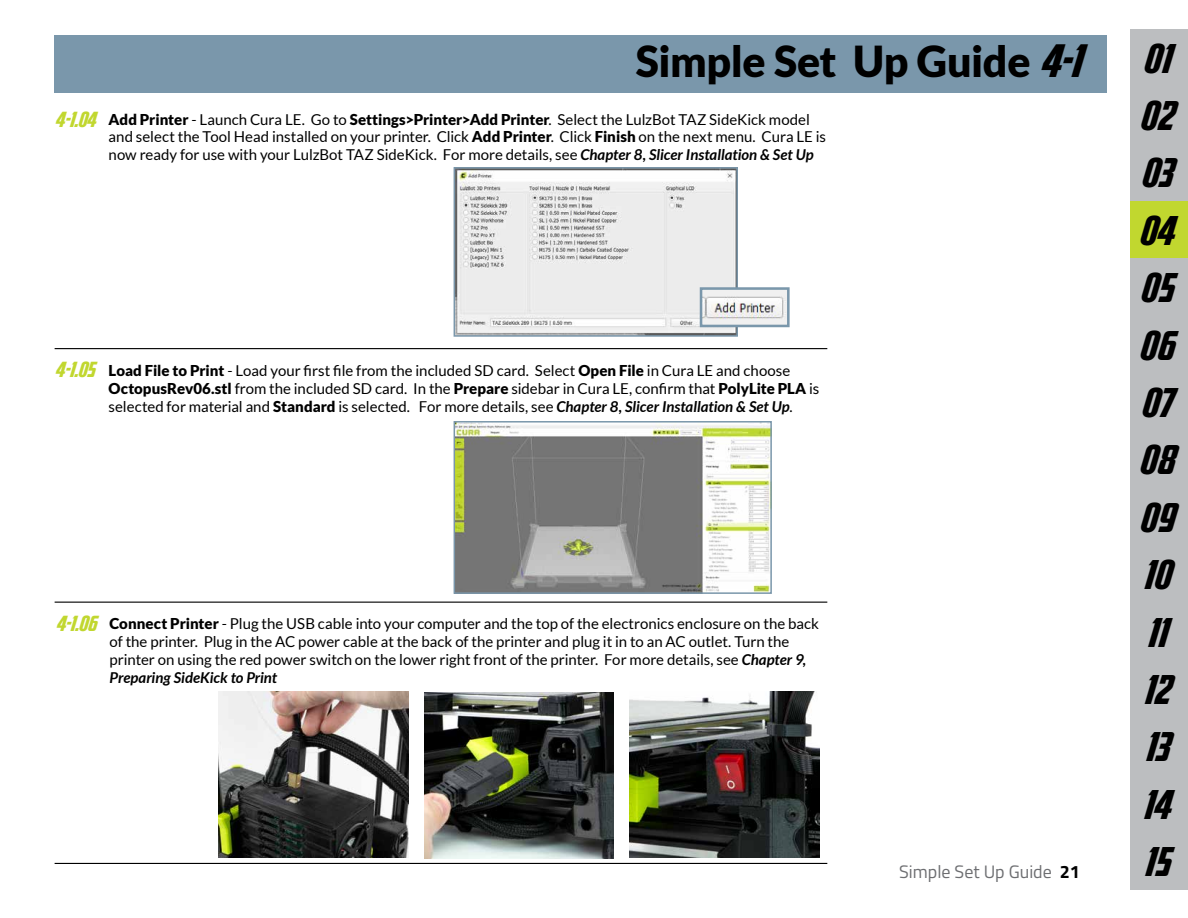
<style>
.page{position:relative;width:1188px;height:918px;background:#fff}
.page>*{position:absolute;margin:0;border:0;box-sizing:border-box;transform-origin:0 0}
.t1{font:900 42.75px "Lato";letter-spacing:-.01em;color:#000}
.t2{font:39.9px/57.4px "Avengeance Heroic Avenger Normal";letter-spacing:.005em;color:#000;text-align:justify}
.t3{font:18px "Titillium";color:#6d6e71}
.t4{font:15px/18px "Lato";color:#000}
.s1{font-family:"Avengeance Heroic Avenger Normal";font-weight:400;font-size:45px}
.s2{font-family:"Avengeance Heroic Avenger Normal";font-size:21px;color:#c1d72f}
.s3{font-weight:900}
.s4{font-weight:700;font-style:italic}
.s5{font-weight:700;color:#000}
</style>
<div class="page">
<div style="left:1131px;top:201px;width:57px;height:58px;background:#c1d72f"></div>
<div style="left:1131px;top:29px;width:57px;height:57px;background:#bcbec0"></div>
<div style="left:1131px;top:86px;width:57px;height:58px;background:#bcbec0"></div>
<div style="left:1131px;top:144px;width:57px;height:57px;background:#bcbec0"></div>
<div style="left:1131px;top:259px;width:57px;height:57px;background:#bcbec0"></div>
<div style="left:1131px;top:316px;width:57px;height:57px;background:#bcbec0"></div>
<div style="left:1131px;top:373px;width:57px;height:58px;background:#bcbec0"></div>
<div style="left:1131px;top:431px;width:57px;height:57px;background:#bcbec0"></div>
<div style="left:1131px;top:488px;width:57px;height:58px;background:#bcbec0"></div>
<div style="left:1131px;top:546px;width:57px;height:57px;background:#bcbec0"></div>
<div style="left:1131px;top:603px;width:57px;height:57px;background:#bcbec0"></div>
<div style="left:1131px;top:775px;width:57px;height:58px;background:#bcbec0"></div>
<div style="left:1131px;top:718px;width:57px;height:57px;background:#bcbec0"></div>
<div style="left:1131px;top:660px;width:57px;height:58px;background:#bcbec0"></div>
<div style="left:1131px;top:833px;width:57px;height:57px;background:#bcbec0"></div>
<img style="left:219px;top:692px;width:190px;height:165px">
<hr style="left:55px;top:348px;width:772px;height:1px;background:#000">
<hr style="left:55px;top:602px;width:772px;height:1px;background:#000">
<hr style="left:55px;top:863px;width:772px;height:1px;background:#000">
<div style="left:54px;top:35px;width:1053px;height:57px;background:#7a97ab"></div>
<img style="left:629px;top:692px;width:190px;height:165px">
<img style="left:424px;top:692px;width:190px;height:166px">
<img style="left:457px;top:424px;width:312px;height:167px">
<div style="left:454px;top:421px;width:318px;height:173px;border:2px solid #7a97ab"></div>
<img style="left:457px;top:170px;width:278px;height:164px">
<div style="left:454px;top:167px;width:284px;height:170px;border:2px solid #7a97ab"></div>
<img style="left:704px;top:291px;width:82px;height:32px">
<div style="left:700px;top:287px;width:90px;height:40px;border:3px solid #7a97ab"></div>
<h1 class="t1" style="left:636px;top:36px;width:446px">Simple Set Up Guide <span class="s1">4-1</span></h1>
<p class="t4" style="left:109px;top:111px;width:719px;line-height:16.5px;text-indent:-54px"><span class="s2">4-1.04</span> <span class="s3">Add Printer</span> - Launch Cura LE. Go to <span class="s3">Settings&gt;Printer&gt;Add Printer</span>. Select the LulzBot TAZ SideKick model and select the Tool Head installed on your printer. Click <span class="s3">Add Printer</span>. Click <span class="s3">Finish</span> on the next menu. Cura LE is</p>
<p class="t4" style="left:109px;top:145px;width:707px">now ready for use with your LulzBot TAZ SideKick. For more details, see <span class="s4">Chapter 8, Slicer Installation &amp; Set Up</span></p>
<p class="t4" style="left:109px;top:361px;width:712px;text-indent:-54px"><span class="s2">4-1.05</span> <span class="s3">Load File to Print</span> - Load your first file from the included SD card. Select <span class="s3">Open File</span> in Cura LE and choose<br><span class="s3">OctopusRev06.stl</span> from the included SD card. In the <span class="s3">Prepare</span> sidebar in Cura LE, confirm that <span class="s3">PolyLite PLA</span> is selected for material and <span class="s3">Standard</span> is selected. For more details, see <span class="s4">Chapter 8, Slicer Installation &amp; Set Up</span>.</p>
<p class="t4" style="left:110px;top:615px;width:711px;text-indent:-54px"><span class="s2">4-1.06</span> <span class="s3">Connect Printer</span> - Plug the USB cable into your computer and the top of the electronics enclosure on the back of the printer. Plug in the AC power cable at the back of the printer and plug it in to an AC outlet. Turn the printer on using the red power switch on the lower right front of the printer. For more details, see <span class="s4">Chapter 9, Preparing SideKick to Print</span></p>
<p class="t3" style="left:899px;top:858px;width:182px">Simple Set Up Guide <span class="s5">21</span></p>
<h2 class="t2" style="left:1139px;top:30px;width:35px">01<br>02<br>03</h2>
<h2 class="t2" style="left:1138px;top:202px;width:36px">04</h2>
<h2 class="t2" style="left:1138px;top:260px;width:36px">05<br>06<br>07<br>08<br>09<br>10<br>11</h2>
<h2 class="t2" style="left:1142px;top:661px;width:28px">12</h2>
<h2 class="t2" style="left:1143px;top:719px;width:26px">13</h2>
<h2 class="t2" style="left:1142px;top:776px;width:30px">14</h2>
<h2 class="t2" style="left:1142px;top:834px;width:28px">15</h2>
</div>
